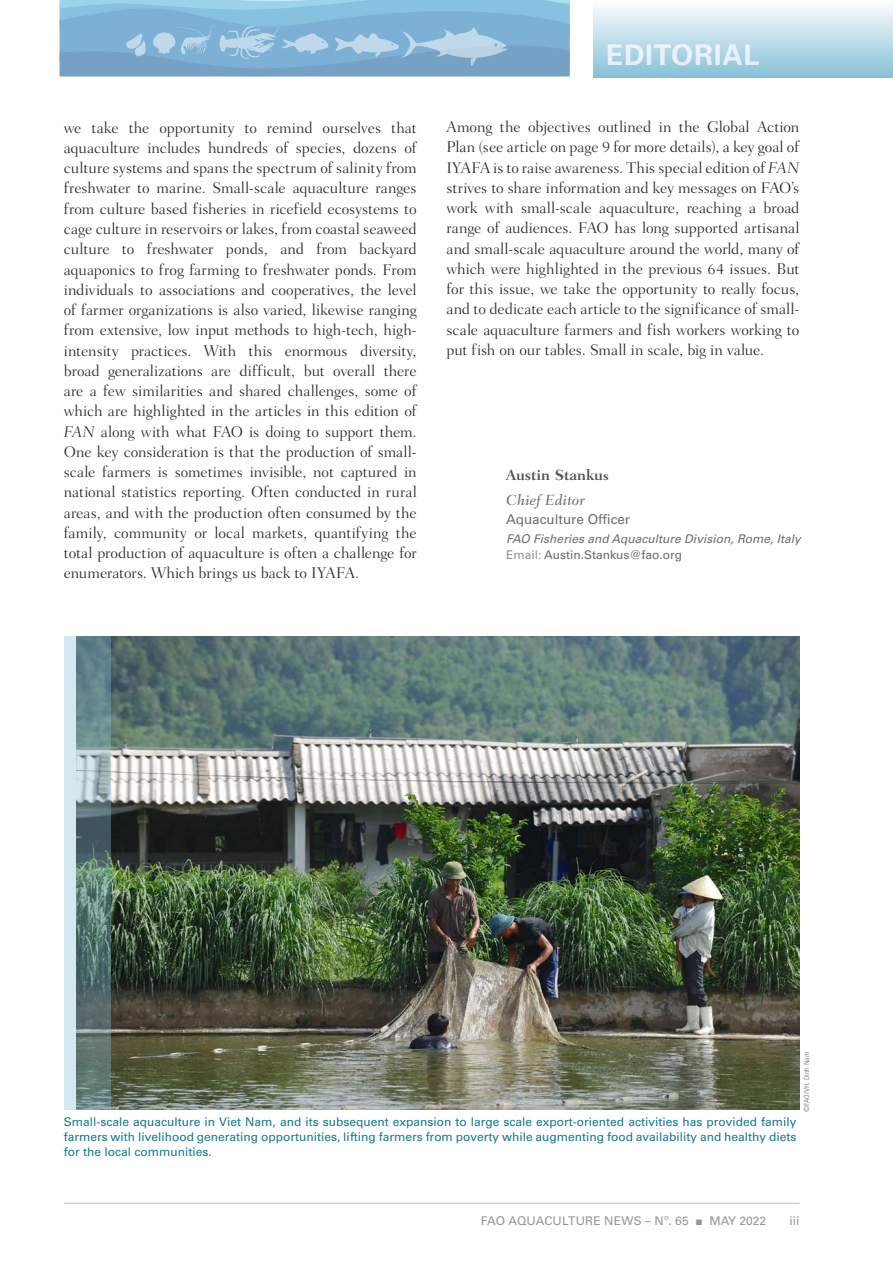
<style>
.page{position:relative;width:893px;height:1263px;background:#fff}
.page>*{position:absolute;margin:0;border:0;box-sizing:border-box;transform-origin:0 0}
.t1{font:700 28.5px "Univers LT Std";letter-spacing:.02em;color:#e1ecf8}
.t2{font:300 15.75px/20.2px "Fairfield LT Std";letter-spacing:-.005em;color:#292829;text-align:justify}
.t3{font:700 15px/25px "Fairfield LT Std";color:#565659}
.t4{font:13.5px "Univers LT Std";color:#6d6e71}
.t5{font:12px/15px "Univers LT Std";color:#147992;text-align:justify}
.t6{font:italic 12px/16.5px "Univers LT Std";color:#6d6e71}
.t7{font:12px "Univers LT Std";color:#939598}
.t8{font:condensed 7.5px "Frutiger LT Std";color:#8a8c8e}
.s1{font-style:italic}
.s2{font-size:13.5px}
.s3{font-weight:500;font-style:italic;color:#6d6e71}
.s4{font-style:normal;color:#8f9194}
.s5{font-style:normal;color:#696a6d}
.s6{font-family:"Times New Roman"}
</style>
<div class="page">
<hr style="left:64px;top:1203px;width:735px;height:1px;background:#bcbec0">
<div style="left:593px;top:0;width:300px;height:78px;background:linear-gradient(to bottom,#fefefe,#88c1d8)"></div>
<img style="left:111px;top:636px;width:688px;height:474px">
<svg style="left:64px;top:636px;width:47px;height:474px;background:#829b9e"></svg>
<svg style="left:60px;top:0;width:510px;height:77px;background:#80b3d4"></svg>
<svg style="left:126px;top:34px;width:20px;height:22px"></svg>
<svg style="left:335px;top:27px;width:172px;height:39px;background:#91bad7"></svg>
<svg style="left:153px;top:25px;width:175px;height:34px;background:#91bddb"></svg>
<h1 class="t1" style="left:606px;top:38px;width:155px">EDITORIAL</h1>
<p class="t2" style="left:64px;top:117px;width:354px">we take the opportunity to remind ourselves that aquaculture includes hundreds of species, dozens of culture systems and spans the spectrum of salinity from freshwater to marine. Small-scale aquaculture ranges from culture based fisheries in ricefield ecosystems to cage culture in reservoirs or lakes, from coastal seaweed culture to freshwater ponds, and from backyard aquaponics to frog farming to freshwater ponds. From individuals to associations and cooperatives, the level of farmer organizations is also varied, likewise ranging from extensive, low input methods to high-tech, high&shy;intensity practices. With this enormous diversity, broad generalizations are difficult, but overall there are a few similarities and shared challenges, some of which are highlighted in the articles in this edition of <span class="s1">FAN</span> along with what FAO is doing to support them.<br>One key consideration is that the production of small&shy;scale farmers is sometimes invisible, not captured in national statistics reporting. Often conducted in rural areas, and with the production often consumed by the family, community or local markets, quantifying the total production of aquaculture is often a challenge for enumerators. Which brings us back to IYAFA.</p>
<p class="t2" style="left:446px;top:117px;width:354px">Among the objectives outlined in the Global Action Plan (see article on page 9 for more details), a key goal of IYAFA is to raise awareness. This special edition of <span class="s1">FAN </span>strives to share information and key messages on FAO’s work with small-scale aquaculture, reaching a broad range of audiences. FAO has long supported artisanal and small-scale aquaculture around the world, many of which were highlighted in the previous 64 issues. But for this issue, we take the opportunity to really focus, and to dedicate each article to the significance of small&shy;scale aquaculture farmers and fish workers working to put fish on our tables. Small in scale, big in value.</p>
<p class="t3" style="left:506px;top:463px;width:104px">Austin Stanku<span class="s2">s<br></span><span class="s3">Chief Editor</span></p>
<p class="t4" style="left:506px;top:511px;width:126px">Aquaculture Officer</p>
<p class="t6" style="left:506px;top:530px;width:296px">FAO Fisheries and Aquaculture Division, Rome, Italy<br><span class="s4">Email:</span> <span class="s5">Austin.Stankus@fao.org</span></p>
<p class="t8" style="left:802px;top:1111px;width:61px;rotate:-90deg">©FAO/VH. Dinh Nam</p>
<p class="t5" style="left:64px;top:1114px;width:734px">Small-scale aquaculture in Viet Nam, and its subsequent expansion to large scale export-oriented activities has provided family farmers with livelihood generating opportunities, lifting farmers from poverty while augmenting food availability and healthy diets for the local communities.</p>
<p class="t7" style="left:481px;top:1213px;width:287px">FAO AQUACULTURE NEWS – Nº. 65 <span class="s6">■</span> MAY 2022</p>
<p class="t7" style="left:789px;top:1213px;width:12px">iii</p>
</div>
